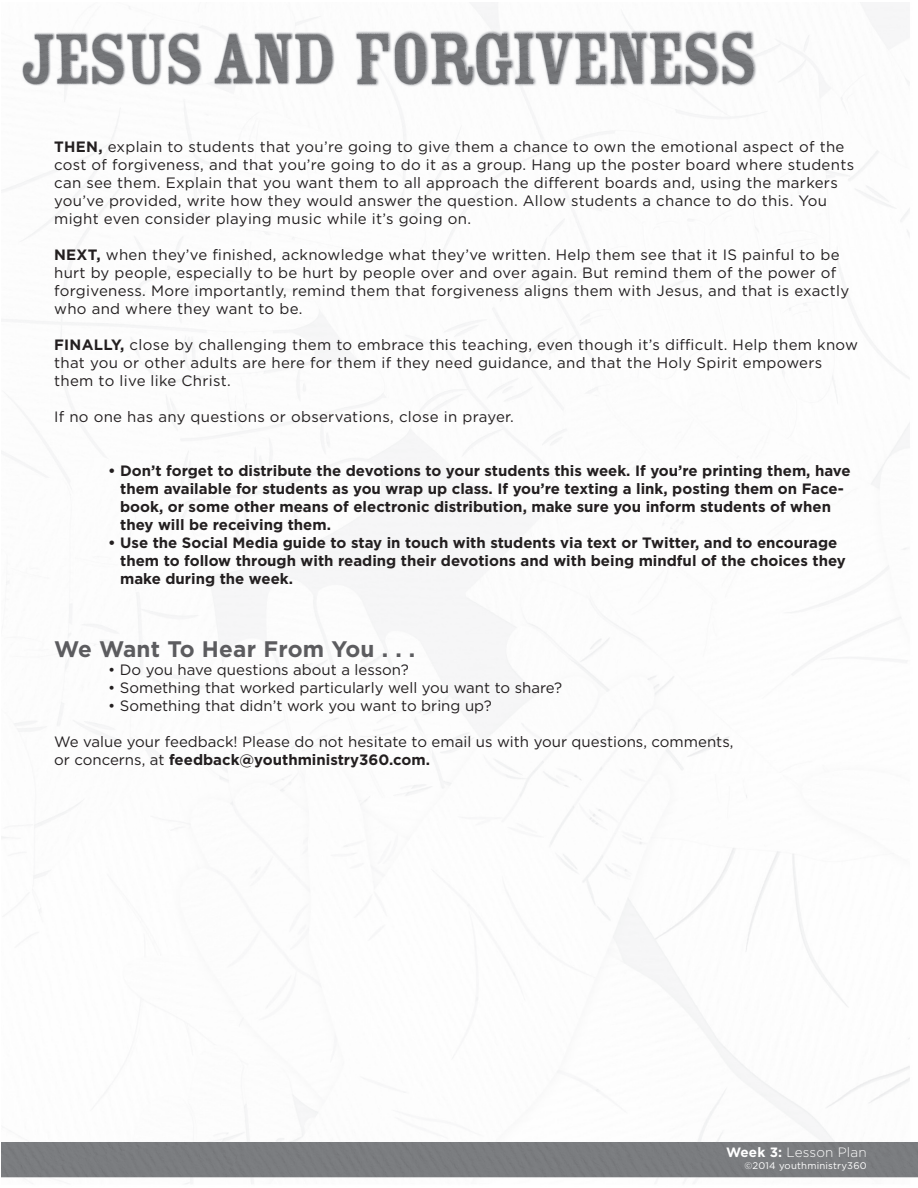
<style>
.page{position:relative;width:918px;height:1188px;background:#fff}
.page>*{position:absolute;margin:0;border:0;box-sizing:border-box;transform-origin:0 0}
.t1{font:700 22.5px "Gotham";letter-spacing:.01em;color:#5c5c5f}
.t2{font:15px/18px "Gotham";letter-spacing:.02em;color:#231f20}
.t3{font:700 15px/18px "Gotham";color:#231f20}
.t4{font:15px "Gotham";color:#231f20}
.t5{font:300 13.5px "Gotham";letter-spacing:.01em;color:#fff}
.t6{font:9.6px "Gotham";letter-spacing:.02em;color:#fff}
.s1{font-weight:700}
.s2{font-weight:400}
</style>
<div class="page">
<img style="left:1px;top:2px;width:917px;height:1182px">
<p class="t2" style="left:54px;top:138px;width:802px"><span class="s1">THEN,</span> explain to students that you’re going to give them a chance to own the emotional aspect of the cost of forgiveness, and that you’re going to do it as a group. Hang up the poster board where students can see them. Explain that you want them to all approach the different boards and, using the markers you’ve provided, write how they would answer the question. Allow students a chance to do this. You might even consider playing music while it’s going on.</p>
<p class="t2" style="left:54px;top:246px;width:797px"><span class="s1">NEXT,</span> when they’ve finished, acknowledge what they’ve written. Help them see that it IS painful to be hurt by people, especially to be hurt by people over and over again. But remind them of the power of forgiveness. More importantly, remind them that forgiveness aligns them with Jesus, and that is exactly who and where they want to be.</p>
<p class="t2" style="left:54px;top:336px;width:806px"><span class="s1">FINALLY,</span> close by challenging them to embrace this teaching, even though it’s difficult. Help them know that you or other adults are here for them if they need guidance, and that the Holy Spirit empowers them to live like Christ.</p>
<p class="t2" style="left:54px;top:408px;width:461px">If no one has any questions or observations, close in prayer.</p>
<p class="t3" style="left:120px;top:462px;width:732px;text-indent:-12px">• Don’t forget to distribute the devotions to your students this week. If you’re printing them, have them available for students as you wrap up class. If you’re texting a link, posting them on Face&shy;book, or some other means of electronic distribution, make sure you inform students of when they will be receiving them.</p>
<p class="t3" style="left:120px;top:534px;width:727px;text-indent:-12px">• Use the Social Media guide to stay in touch with students via text or Twitter, and to encourage them to follow through with reading their devotions and with being mindful of the choices they make during the week.</p>
<p class="t1" style="left:54px;top:634px;width:363px">We Want To Hear From You . . .</p>
<p class="t4" style="left:108px;top:660px;width:302px">• Do you have questions about a lesson?</p>
<p class="t4" style="left:108px;top:678px;width:456px">• Something that worked particularly well you want to share?</p>
<p class="t4" style="left:108px;top:696px;width:385px">• Something that didn’t work you want to bring up?</p>
<p class="t4" style="left:54px;top:732px;width:681px">We value your feedback! Please do not hesitate to email us with your questions, comments,</p>
<p class="t3" style="left:54px;top:750px;width:377px"><span class="s2">or concerns, at</span> feedback@youthministry360.com.</p>
<p class="t5" style="left:726px;top:1143px;width:142px"><span class="s1">Week 3:</span> Lesson Plan</p>
<p class="t6" style="left:744px;top:1159px;width:124px">©2014 youthministry360</p>
</div>
